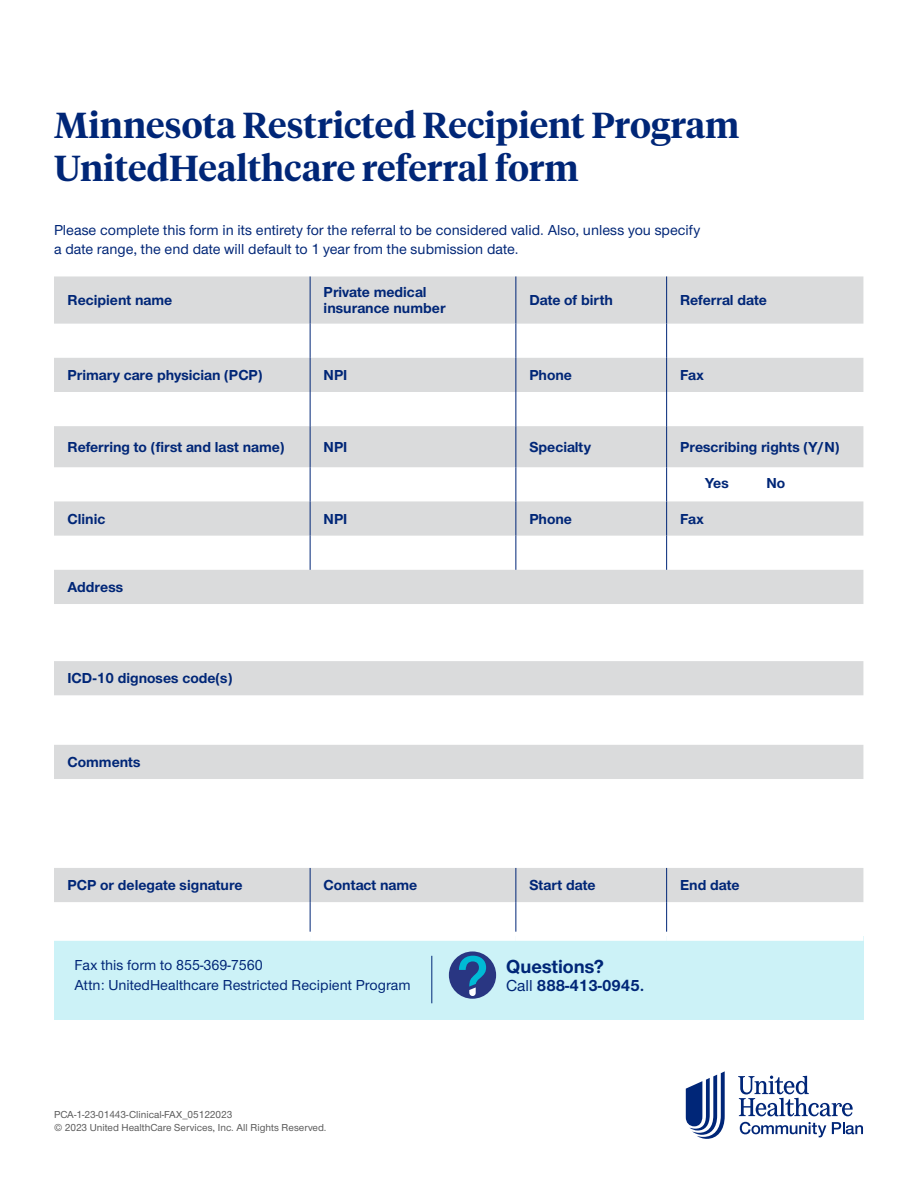
<style>
.page{position:relative;width:918px;height:1188px;background:#fff}
.page>*{position:absolute;margin:0;border:0;box-sizing:border-box;transform-origin:0 0}
.t1{font:600 36px/43.2px "UHC Serif Headline";color:#002677}
.t2{font:700 19.5px "UHC Sans";color:#002677}
.t3{font:700 16.5px "UHC Sans";color:#002677}
.t4{font:700 15px/16.5px "UHC Sans";color:#002677}
.t5{font:500 15px/19.5px "UHC Sans";color:#002677}
.t6{font:500 10.5px/12.9px "UHC Sans";color:#5a5a5a}
.s1{font-weight:500}
</style>
<div class="page">
<div style="left:54px;top:276px;width:809px;height:48px;background:#dadbdc"></div>
<svg style="left:54px;top:358px;width:809px;height:544px"></svg>
<div style="left:54px;top:936px;width:809px;height:84px;background:#ccf2f7"></div>
<hr style="left:310px;top:902px;width:1px;height:30px;background:#002677">
<hr style="left:516px;top:902px;width:1px;height:30px;background:#002677">
<hr style="left:666px;top:902px;width:1px;height:30px;background:#002677">
<hr style="left:310px;top:868px;width:1px;height:34px;background:#002677">
<hr style="left:516px;top:868px;width:1px;height:34px;background:#002677">
<hr style="left:666px;top:868px;width:1px;height:34px;background:#002677">
<hr style="left:666px;top:276px;width:1px;height:48px;background:#002677">
<hr style="left:666px;top:324px;width:1px;height:34px;background:#002677">
<hr style="left:666px;top:358px;width:1px;height:34px;background:#002677">
<hr style="left:666px;top:392px;width:1px;height:34px;background:#002677">
<hr style="left:666px;top:426px;width:1px;height:41px;background:#002677">
<hr style="left:666px;top:467px;width:1px;height:34px;background:#002677">
<hr style="left:310px;top:276px;width:1px;height:48px;background:#002677">
<hr style="left:516px;top:276px;width:1px;height:48px;background:#002677">
<hr style="left:310px;top:324px;width:1px;height:34px;background:#002677">
<hr style="left:516px;top:324px;width:1px;height:34px;background:#002677">
<hr style="left:310px;top:358px;width:1px;height:34px;background:#002677">
<hr style="left:516px;top:358px;width:1px;height:34px;background:#002677">
<hr style="left:310px;top:392px;width:1px;height:34px;background:#002677">
<hr style="left:516px;top:392px;width:1px;height:34px;background:#002677">
<hr style="left:310px;top:426px;width:1px;height:41px;background:#002677">
<hr style="left:516px;top:426px;width:1px;height:41px;background:#002677">
<hr style="left:310px;top:467px;width:1px;height:34px;background:#002677">
<hr style="left:516px;top:467px;width:1px;height:34px;background:#002677">
<hr style="left:310px;top:501px;width:1px;height:35px;background:#002677">
<hr style="left:516px;top:501px;width:1px;height:35px;background:#002677">
<hr style="left:666px;top:501px;width:1px;height:35px;background:#002677">
<hr style="left:310px;top:536px;width:1px;height:34px;background:#002677">
<hr style="left:516px;top:536px;width:1px;height:34px;background:#002677">
<hr style="left:666px;top:536px;width:1px;height:34px;background:#002677">
<div style="left:54px;top:932px;width:256px;height:9px;background:#fff"></div>
<div style="left:310px;top:932px;width:206px;height:9px;background:#fff"></div>
<div style="left:516px;top:932px;width:151px;height:9px;background:#fff"></div>
<div style="left:667px;top:932px;width:196px;height:9px;background:#fff"></div>
<svg style="left:686px;top:1071px;width:39px;height:68px"></svg>
<svg style="left:738px;top:1076px;width:115px;height:40px"></svg>
<svg style="left:740px;top:1122px;width:86px;height:15px"></svg>
<svg style="left:832px;top:1122px;width:31px;height:12px"></svg>
<hr style="left:432px;top:956px;width:1px;height:47px;background:#002677">
<div style="left:449px;top:951px;width:47px;height:48px;background:#293682;border-radius:50%"></div>
<svg style="left:459px;top:956px;width:27px;height:40px"></svg>
<h1 class="t1" style="left:54px;top:102px;width:687px">Minnesota Restricted Recipient Program<br>UnitedHealthcare referral form</h1>
<p class="t5" style="left:54px;top:219px;width:648px">Please complete this form in its entirety for the referral to be considered valid. Also, unless you specify a date range, the end date will default to 1 year from the submission date.</p>
<p class="t4" style="left:68px;top:291px;width:106px">Recipient name</p>
<p class="t4" style="left:324px;top:283px;width:123px">Private medical insurance number</p>
<p class="t4" style="left:529px;top:291px;width:85px">Date of birth</p>
<p class="t4" style="left:680px;top:291px;width:88px">Referral date</p>
<p class="t4" style="left:68px;top:366px;width:197px">Primary care physician (PCP)</p>
<p class="t4" style="left:324px;top:366px;width:25px">NPI</p>
<p class="t4" style="left:529px;top:366px;width:44px">Phone</p>
<p class="t4" style="left:680px;top:366px;width:25px">Fax</p>
<p class="t4" style="left:68px;top:438px;width:219px">Referring to (first and last name)</p>
<p class="t4" style="left:324px;top:438px;width:25px">NPI</p>
<p class="t4" style="left:529px;top:438px;width:63px">Specialty</p>
<p class="t4" style="left:680px;top:438px;width:161px">Prescribing rights (Y/N)</p>
<p class="t4" style="left:705px;top:475px;width:25px">Yes</p>
<p class="t4" style="left:766px;top:475px;width:20px">No</p>
<p class="t4" style="left:68px;top:510px;width:39px">Clinic</p>
<p class="t4" style="left:324px;top:510px;width:25px">NPI</p>
<p class="t4" style="left:529px;top:510px;width:44px">Phone</p>
<p class="t4" style="left:680px;top:510px;width:25px">Fax</p>
<p class="t4" style="left:68px;top:578px;width:57px">Address</p>
<p class="t4" style="left:68px;top:669px;width:166px">ICD-10 dignoses code(s)</p>
<p class="t4" style="left:68px;top:753px;width:75px">Comments</p>
<p class="t4" style="left:68px;top:876px;width:177px">PCP or delegate signature</p>
<p class="t4" style="left:324px;top:876px;width:95px">Contact name</p>
<p class="t4" style="left:529px;top:876px;width:68px">Start date</p>
<p class="t4" style="left:680px;top:876px;width:61px">End date</p>
<p class="t5" style="left:75px;top:954px;width:338px;line-height:20.1px">Fax this form to 855-369-7560<br>Attn: UnitedHealthcare Restricted Recipient Program</p>
<h2 class="t2" style="left:506px;top:954px;width:100px">Questions?</h2>
<p class="t3" style="left:506px;top:975px;width:140px"><span class="s1">Call</span> 888-413-0945.</p>
<p class="t6" style="left:54px;top:1108px;width:274px">PCA-1-23-01443-Clinical-FAX_05122023<br>© 2023 United HealthCare Services, Inc. All Rights Reserved.</p>
</div>
